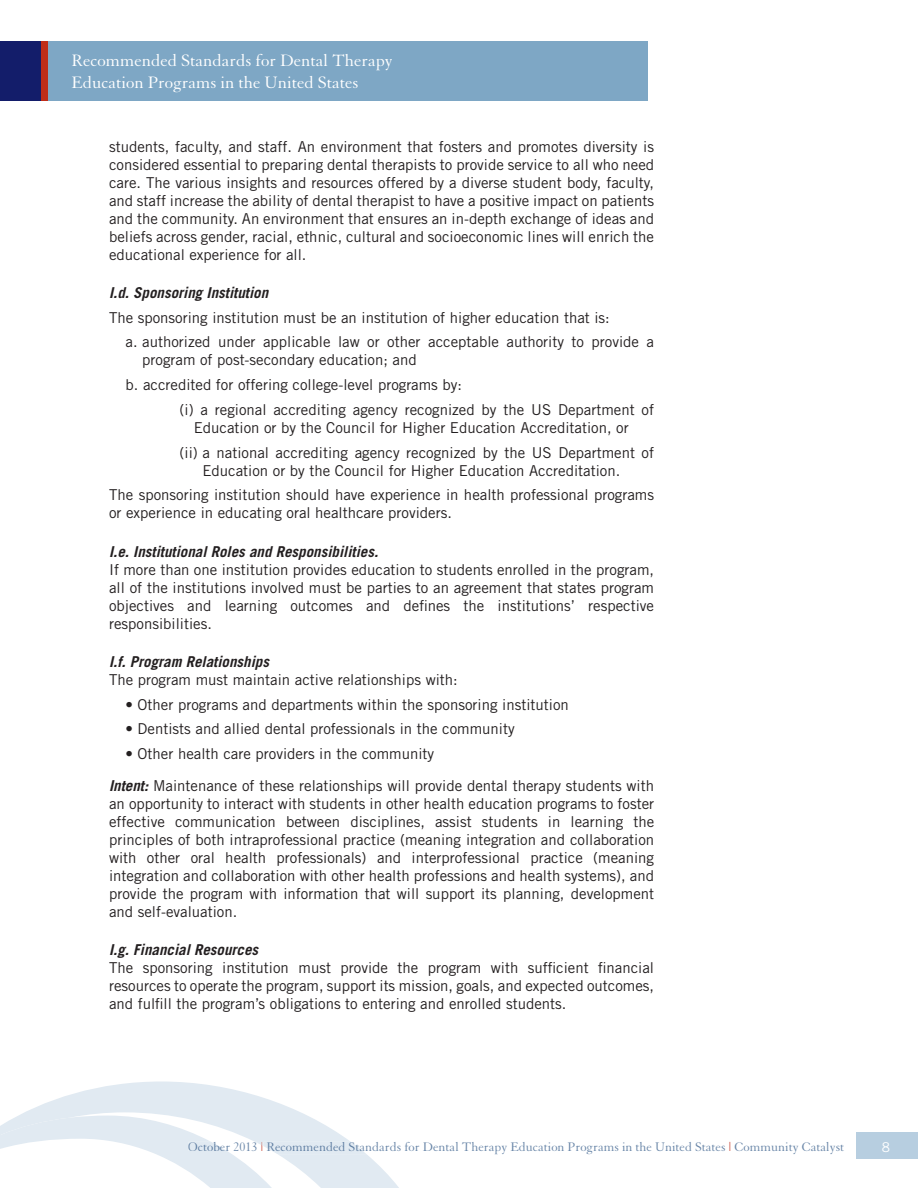
<style>
.page{position:relative;width:918px;height:1188px;background:#fff}
.page>*{position:absolute;margin:0;border:0;box-sizing:border-box;transform-origin:0 0}
.t1{font:18px/21.6px "Granjon";color:#fff}
.t2{font:15px/18px "Trade Gothic";color:#231f20;text-align:justify}
.t3{font:italic 700 15px "Trade Gothic";color:#231f20}
.t4{font:13.5px "Granjon";color:#6986a8}
.t5{font:13.5px "Trade Gothic";color:#fff}
.s1{font-weight:700;font-style:italic}
.s2{color:#5e7da1}
.s3{color:#af2d19}
.s4{color:#c02d19}
</style>
<div class="page">
<div style="left:0;top:42px;width:648px;height:59px;background:#7ea7c5"></div>
<div style="left:0;top:42px;width:48px;height:59px;background:#c02d19"></div>
<div style="left:0;top:42px;width:40px;height:59px;background:#131d6a"></div>
<div style="left:857px;top:1133px;width:61px;height:26px;background:#b7cee0"></div>
<svg style="left:0;top:1082px;width:399px;height:106px"></svg>
<p class="t1" style="left:72px;top:50px;width:323px">Recommended Standards for Dental Therapy<br>Education Programs in the United States</p>
<p class="t2" style="left:109px;top:137px;width:547px">students, faculty, and staff. An environment that fosters and promotes diversity is considered essential to preparing dental therapists to provide service to all who need care. The various insights and resources offered by a diverse student body, faculty, and staff increase the ability of dental therapist to have a positive impact on patients and the community. An environment that ensures an in-depth exchange of ideas and beliefs across gender, racial, ethnic, cultural and socioeconomic lines will enrich the educational experience for all.</p>
<p class="t3" style="left:109px;top:283px;width:161px">I.d. Sponsoring Institution</p>
<p class="t2" style="left:126px;top:305px;width:530px;line-height:24.8px;text-indent:-16px">The sponsoring institution must be an institution of higher education that is:<br>a. authorized under applicable law or other acceptable authority to provide a</p>
<p class="t2" style="left:142px;top:351px;width:276px">program of post-secondary education; and</p>
<p class="t2" style="left:126px;top:376px;width:338px">b. accredited for offering college-level programs by:</p>
<p class="t2" style="left:180px;top:400px;width:476px">(i) a regional accrediting agency recognized by the US Department of</p>
<p class="t2" style="left:180px;top:415px;width:476px;line-height:24.8px;text-indent:14px">Education or by the Council for Higher Education Accreditation, or<br>(ii) a national accrediting agency recognized by the US Department of</p>
<p class="t2" style="left:109px;top:458px;width:547px;line-height:24.8px;text-indent:93px">Education or by the Council for Higher Education Accreditation.<br>The sponsoring institution should have experience in health professional programs</p>
<p class="t2" style="left:109px;top:504px;width:344px">or experience in educating oral healthcare providers.</p>
<p class="t3" style="left:109px;top:542px;width:271px">I.e. Institutional Roles and Responsibilities.</p>
<p class="t2" style="left:109px;top:560px;width:547px">If more than one institution provides education to students enrolled in the program, all of the institutions involved must be parties to an agreement that states program objectives and learning outcomes and defines the institutions’ respective responsibilities.</p>
<p class="t3" style="left:109px;top:652px;width:162px">I.f. Program Relationships</p>
<p class="t2" style="left:109px;top:670px;width:350px">The program must maintain active relationships with:</p>
<p class="t2" style="left:126px;top:695px;width:445px">• Other programs and departments within the sponsoring institution</p>
<p class="t2" style="left:126px;top:720px;width:391px">• Dentists and allied dental professionals in the community</p>
<p class="t2" style="left:109px;top:738px;width:547px;line-height:31.5px;text-indent:16px">• Other health care providers in the community<br><span class="s1">Intent:</span> Maintenance of these relationships will provide dental therapy students with</p>
<p class="t2" style="left:109px;top:794px;width:547px">an opportunity to interact with students in other health education programs to foster effective communication between disciplines, assist students in learning the principles of both intraprofessional practice (meaning integration and collaboration with other oral health professionals) and interprofessional practice (meaning integration and collaboration with other health professions and health systems), and provide the program with information that will support its planning, development and self-evaluation.</p>
<p class="t3" style="left:109px;top:940px;width:151px">I.g. Financial Resources</p>
<p class="t2" style="left:109px;top:958px;width:547px">The sponsoring institution must provide the program with sufficient financial resources to operate the program, support its mission, goals, and expected outcomes, and fulfill the program’s obligations to entering and enrolled students.</p>
<p class="t4" style="left:188px;top:1140px;width:658px"><span class="s2">October 2013</span> <span class="s3">|</span> Recommended Standards for Dental Therapy Education Programs in the United States <span class="s4">|</span> Community Catalyst</p>
<p class="t5" style="left:882px;top:1139px;width:10px">8</p>
</div>
